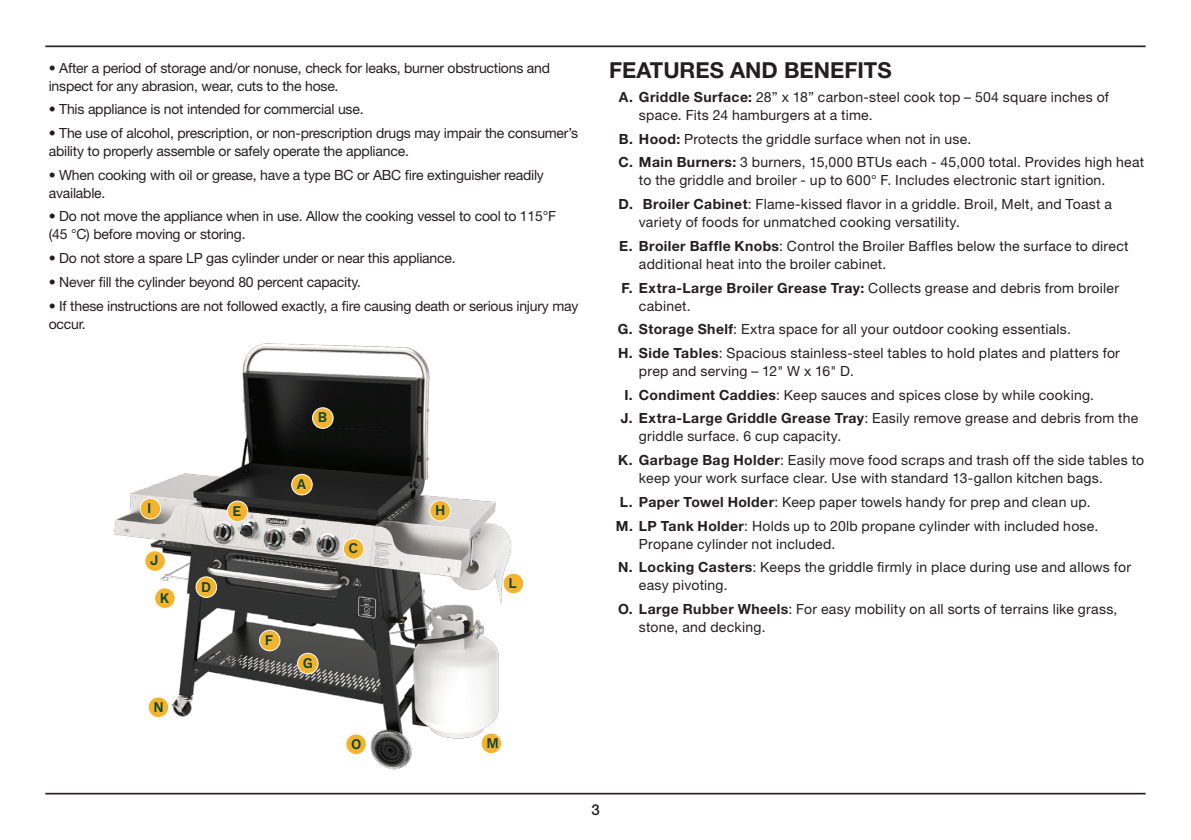
<style>
.page{position:relative;width:1191px;height:840px;background:#fff}
.page>*{position:absolute;margin:0;border:0;box-sizing:border-box;transform-origin:0 0}
.t1{font:700 22px "Helvetica Neue LT Std";color:#231f20}
.t2{font:500 15px "Helvetica Neue LT Std";color:#231f20}
.t3{font:600 14.8px "Work Sans";color:#0d4633;scale:.94 1}
.t4{font:14px/23.6px "Helvetica Neue LT Std";letter-spacing:.015em;color:#231f20}
.t5{font:14px/18px "Helvetica Neue LT Std";letter-spacing:-.015em;color:#231f20}
.s1{font-weight:700}
</style>
<div class="page">
<img style="left:114px;top:343px;width:410px;height:426px">
<div style="left:312px;top:407px;width:21px;height:21px;background:#f4b32f;border:1px solid #fff;border-radius:50%"></div>
<div style="left:291px;top:473px;width:21px;height:22px;background:#f4b32f;border:1px solid #fff;border-radius:50%"></div>
<div style="left:429px;top:500px;width:22px;height:21px;background:#f4b32f;border:1px solid #fff;border-radius:50%"></div>
<div style="left:227px;top:500px;width:21px;height:21px;background:#f4b32f;border:1px solid #fff;border-radius:50%"></div>
<div style="left:144px;top:550px;width:22px;height:21px;background:#f4b32f;border:1px solid #fff;border-radius:50%"></div>
<div style="left:154px;top:587px;width:21px;height:21px;background:#f4b32f;border:1px solid #fff;border-radius:50%"></div>
<div style="left:196px;top:576px;width:21px;height:21px;background:#f4b32f;border:1px solid #fff;border-radius:50%"></div>
<div style="left:259px;top:629px;width:21px;height:21px;background:#f4b32f;border:1px solid #fff;border-radius:50%"></div>
<div style="left:297px;top:652px;width:21px;height:21px;background:#f4b32f;border:1px solid #fff;border-radius:50%"></div>
<div style="left:148px;top:696px;width:21px;height:21px;background:#f4b32f;border:1px solid #fff;border-radius:50%"></div>
<div style="left:345px;top:733px;width:22px;height:21px;background:#f4b32f;border:1px solid #fff;border-radius:50%"></div>
<div style="left:481px;top:732px;width:21px;height:21px;background:#f4b32f;border:1px solid #fff;border-radius:50%"></div>
<div style="left:503px;top:572px;width:21px;height:21px;background:#f4b32f;border:1px solid #fff;border-radius:50%"></div>
<div style="left:343px;top:538px;width:21px;height:21px;background:#f4b32f;border:1px solid #fff;border-radius:50%"></div>
<div style="left:140px;top:498px;width:21px;height:21px;background:#f4b32f;border:1px solid #fff;border-radius:50%"></div>
<hr style="left:45px;top:45px;width:1100px;height:2px;background:#231f20">
<hr style="left:45px;top:792px;width:1100px;height:2px;background:#231f20">
<p class="t5" style="left:49px;top:58px;width:503px">• After a period of storage and/or nonuse, check for leaks, burner obstructions and inspect for any abrasion, wear, cuts to the hose.</p>
<p class="t5" style="left:49px;top:100px;width:314px">• This appliance is not intended for commercial use.</p>
<p class="t5" style="left:49px;top:124px;width:531px">• The use of alcohol, prescription, or non-prescription drugs may impair the consumer’s ability to properly assemble or safely operate the appliance.</p>
<p class="t5" style="left:49px;top:165px;width:497px">• When cooking with oil or grease, have a type BC or ABC fire extinguisher readily available.</p>
<p class="t5" style="left:49px;top:207px;width:509px">• Do not move the appliance when in use. Allow the cooking vessel to cool to 115°F (45 °C) before moving or storing.</p>
<p class="t5" style="left:49px;top:249px;width:406px">• Do not store a spare LP gas cylinder under or near this appliance.</p>
<p class="t5" style="left:49px;top:272px;width:311px">• Never fill the cylinder beyond 80 percent capacity.</p>
<p class="t5" style="left:49px;top:296px;width:531px">• If these instructions are not followed exactly, a fire causing death or serious injury may occur.</p>
<p class="t3" style="left:147px;top:496px;width:6px">I</p>
<p class="t3" style="left:150px;top:548px;width:10px">J</p>
<p class="t3" style="left:160px;top:586px;width:12px">K</p>
<p class="t3" style="left:153px;top:695px;width:12px">N</p>
<p class="t3" style="left:201px;top:575px;width:12px">D</p>
<p class="t3" style="left:318px;top:406px;width:11px">B</p>
<p class="t3" style="left:297px;top:472px;width:11px">A</p>
<p class="t3" style="left:232px;top:499px;width:11px">E</p>
<p class="t3" style="left:435px;top:498px;width:12px">H</p>
<p class="t3" style="left:265px;top:628px;width:11px">F</p>
<p class="t3" style="left:303px;top:651px;width:12px">G</p>
<p class="t3" style="left:348px;top:536px;width:12px">C</p>
<p class="t3" style="left:508px;top:571px;width:10px">L</p>
<p class="t3" style="left:351px;top:732px;width:13px">O</p>
<p class="t3" style="left:486px;top:731px;width:15px">M</p>
<h1 class="t1" style="left:609px;top:57px;width:284px">FEATURES AND BENEFITS</h1>
<p class="t4" style="left:639px;top:88px;width:471px;line-height:18px;text-indent:-20px"><span class="s1">A. Griddle Surface:</span> 28” x 18” carbon-steel cook top – 504 square inches of space. Fits 24 hamburgers at a time.</p>
<p class="t4" style="left:618px;top:127px;width:527px"><span class="s1">B. Hood:</span> Protects the griddle surface when not in use.<br><span class="s1">C. Main Burners:</span> 3 burners, 15,000 BTUs each - 45,000 total. Provides high heat</p>
<p class="t4" style="left:618px;top:168px;width:495px;text-indent:20px">to the griddle and broiler - up to 600° F. Includes electronic start ignition.<br><span class="s1">D. Broiler Cabinet</span>: Flame-kissed flavor in a griddle. Broil, Melt, and Toast a</p>
<p class="t4" style="left:619px;top:210px;width:511px;text-indent:20px">variety of foods for unmatched cooking versatility.<br><span class="s1">E. Broiler Baffle Knobs</span>: Control the Broiler Baffles below the surface to direct</p>
<p class="t4" style="left:621px;top:252px;width:499px;text-indent:17px">additional heat into the broiler cabinet.<br><span class="s1">F. Extra-Large Broiler Grease Tray:</span> Collects grease and debris from broiler</p>
<p class="t4" style="left:618px;top:293px;width:503px;text-indent:21px">cabinet.<br><span class="s1">G. Storage Shelf</span>: Extra space for all your outdoor cooking essentials.<br><span class="s1">H. Side Tables</span>: Spacious stainless-steel tables to hold plates and platters for</p>
<p class="t4" style="left:621px;top:359px;width:519px;text-indent:18px">prep and serving – 12" W x 16" D.<br><span class="s1">I. Condiment Caddies</span>: Keep sauces and spices close by while cooking.<br><span class="s1">J. Extra-Large Griddle Grease Tray</span>: Easily remove grease and debris from the</p>
<p class="t4" style="left:618px;top:424px;width:527px;text-indent:21px">griddle surface. 6 cup capacity.<br><span class="s1">K. Garbage Bag Holder</span>: Easily move food scraps and trash off the side tables to</p>
<p class="t4" style="left:616px;top:466px;width:486px;text-indent:23px">keep your work surface clear. Use with standard 13-gallon kitchen bags.<br><span class="s1">L. Paper Towel Holder</span>: Keep paper towels handy for prep and clean up.<br><span class="s1">M. LP Tank Holder</span>: Holds up to 20lb propane cylinder with included hose.</p>
<p class="t4" style="left:618px;top:531px;width:514px;text-indent:21px">Propane cylinder not included.<br><span class="s1">N. Locking Casters</span>: Keeps the griddle firmly in place during use and allows for</p>
<p class="t4" style="left:618px;top:573px;width:501px;text-indent:21px">easy pivoting.<br><span class="s1">O. Large Rubber Wheels</span>: For easy mobility on all sorts of terrains like grass,</p>
<p class="t4" style="left:639px;top:614px;width:126px">stone, and decking.</p>
<p class="t2" style="left:591px;top:800px;width:10px">3</p>
</div>
